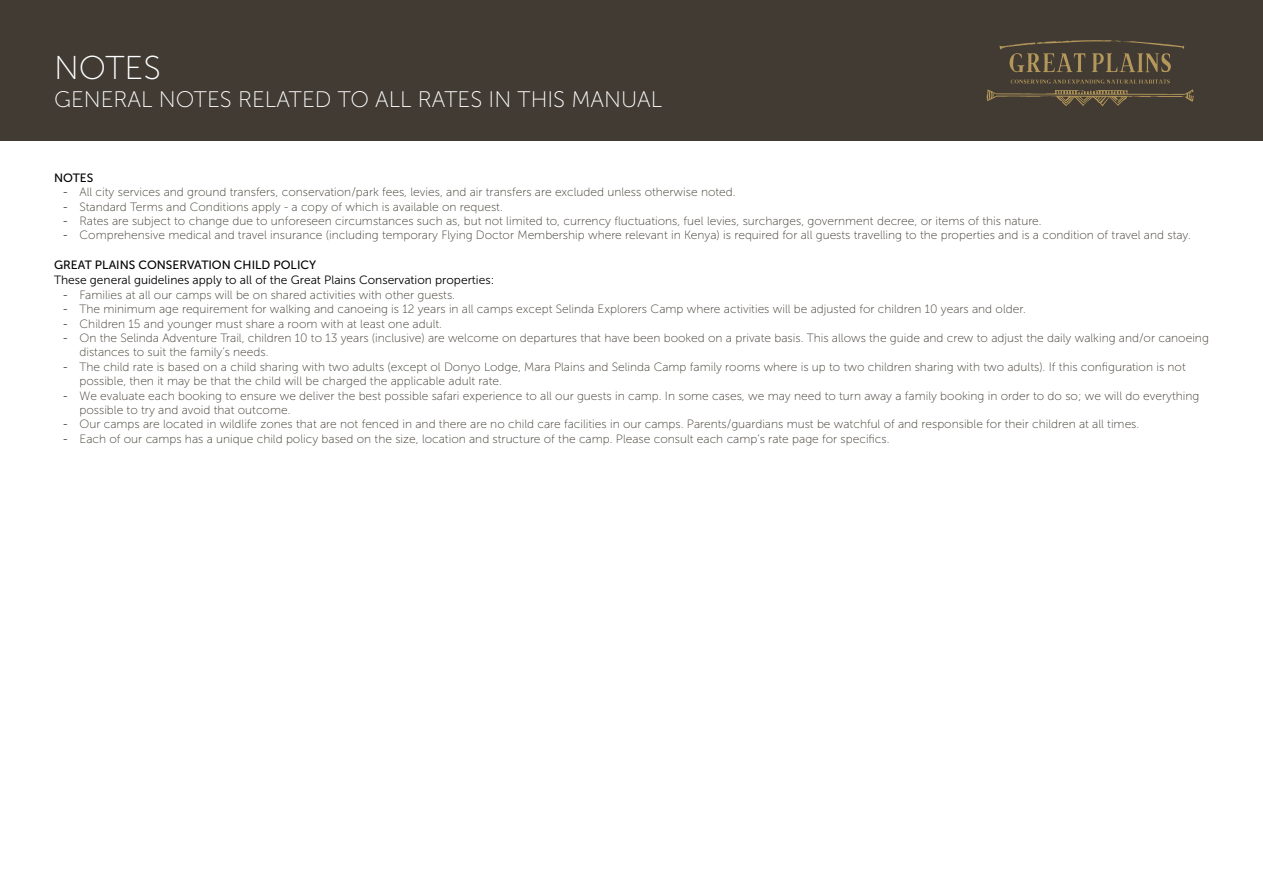
<style>
.page{position:relative;width:1263px;height:893px;background:#fff}
.page>*{position:absolute;margin:0;border:0;box-sizing:border-box;transform-origin:0 0}
.t1{font:33px "Museo Sans 100";color:#fff}
.t2{font:22.5px "Museo Sans 100";color:#fff}
.t3{font:12px/14.4px "Museo Sans 100";color:#413b33}
.t4{font:12px "Museo Sans 300";color:#000}
.t5{font:12px "Museo Sans 500";color:#000}
.s1{font-family:"Museo Sans 300"}
</style>
<div class="page">
<div style="left:0;top:0;width:1263px;height:140px;background:#413b33"></div>
<svg style="left:986px;top:80px;width:208px;height:26px"></svg>
<svg style="left:999px;top:40px;width:185px;height:32px"></svg>
<h1 class="t1" style="left:54px;top:50px;width:108px">NOTES</h1>
<h2 class="t2" style="left:54px;top:87px;width:610px">GENERAL NOTES RELATED TO ALL RATES IN THIS MANUAL</h2>
<p class="t5" style="left:54px;top:171px;width:41px">NOTES</p>
<p class="t3" style="left:63px;top:185px;width:675px"><span class="s1">-</span> All city services and ground transfers, conservation/park fees, levies, and air transfers are excluded unless otherwise noted.</p>
<p class="t3" style="left:63px;top:199px;width:442px"><span class="s1">-</span> Standard Terms and Conditions apply - a copy of which is available on request.</p>
<p class="t3" style="left:63px;top:214px;width:981px"><span class="s1">-</span> Rates are subject to change due to unforeseen circumstances such as, but not limited to, currency fluctuations, fuel levies, surcharges, government decree, or items of this nature.</p>
<p class="t3" style="left:63px;top:228px;width:1130px"><span class="s1">-</span> Comprehensive medical and travel insurance (including temporary Flying Doctor Membership where relevant in Kenya) is required for all guests travelling to the properties and is a condition of travel and stay.</p>
<p class="t5" style="left:54px;top:259px;width:264px">GREAT PLAINS CONSERVATION CHILD POLICY</p>
<p class="t4" style="left:54px;top:274px;width:442px">These general guidelines apply to all of the Great Plains Conservation properties:</p>
<p class="t3" style="left:63px;top:288px;width:394px"><span class="s1">-</span> Families at all our camps will be on shared activities with other guests.</p>
<p class="t3" style="left:63px;top:302px;width:965px"><span class="s1">-</span> The minimum age requirement for walking and canoeing is 12 years in all camps except Selinda Explorers Camp where activities will be adjusted for children 10 years and older.</p>
<p class="t3" style="left:63px;top:316px;width:381px"><span class="s1">-</span> Children 15 and younger must share a room with at least one adult.</p>
<p class="t3" style="left:80px;top:331px;width:1131px;text-indent:-17px"><span class="s1">-</span> On the Selinda Adventure Trail, children 10 to 13 years (inclusive) are welcome on departures that have been booked on a private basis. This allows the guide and crew to adjust the daily walking and/or canoeing distances to suit the family’s needs.</p>
<p class="t3" style="left:80px;top:360px;width:1108px;text-indent:-17px"><span class="s1">-</span> The child rate is based on a child sharing with two adults (except ol Donyo Lodge, Mara Plains and Selinda Camp family rooms where is up to two children sharing with two adults). If this configuration is not possible, then it may be that the child will be charged the applicable adult rate.</p>
<p class="t3" style="left:80px;top:388px;width:1121px;text-indent:-17px"><span class="s1">-</span> We evaluate each booking to ensure we deliver the best possible safari experience to all our guests in camp. In some cases, we may need to turn away a family booking in order to do so; we will do everything possible to try and avoid that outcome.</p>
<p class="t3" style="left:63px;top:417px;width:1078px"><span class="s1">-</span> Our camps are located in wildlife zones that are not fenced in and there are no child care facilities in our camps. Parents/guardians must be watchful of and responsible for their children at all times.</p>
<p class="t3" style="left:63px;top:432px;width:828px"><span class="s1">-</span> Each of our camps has a unique child policy based on the size, location and structure of the camp. Please consult each camp’s rate page for specifics.</p>
</div>
